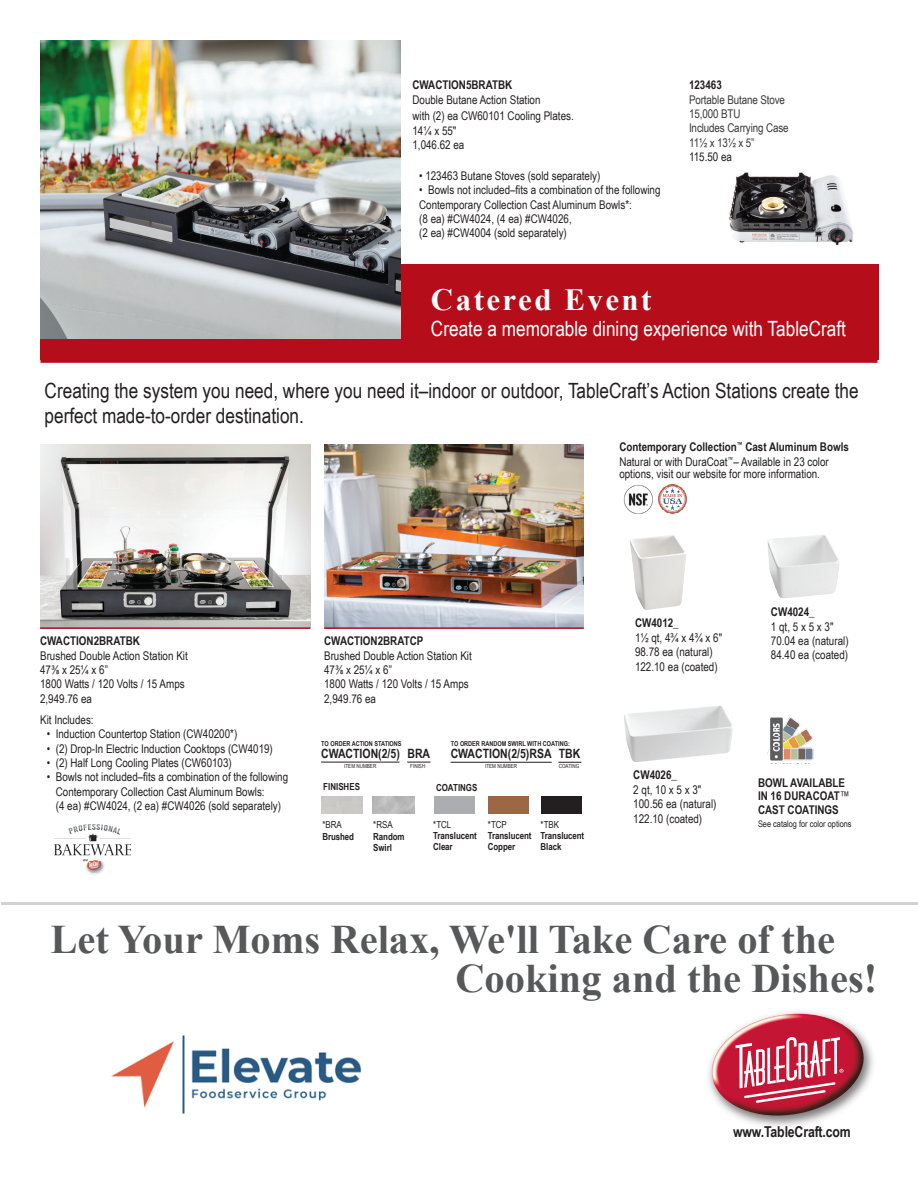
<style>
.page{position:relative;width:918px;height:1188px;background:#fff}
.page>*{position:absolute;margin:0;border:0;box-sizing:border-box;transform-origin:0 0}
.t1{font:700 40.5px/39px "Times New Roman";color:#57585a}
.t2{font:700 30.9px "Times New Roman";letter-spacing:.08em;color:#fff}
.t3{font:21px/25.2px "Arial Narrow";color:#231f20}
.t4{font:21px "Arial Narrow";color:#fff}
.t5{font:700 15px "Arial Narrow";letter-spacing:-.01em;color:#231f20}
.t6{font:700 12.75px "Arial Narrow";color:#231f20}
.t7{font:12px/14.4px "Arial Narrow";color:#231f20}
.t8{font:700 12px/13.5px "Arial Narrow";color:#231f20}
.t9{font:12px/14.4px "Arial Narrow";letter-spacing:-.01em;color:#383839}
.t10{font:700 9.75px/11.2px "Arial Narrow";letter-spacing:-.01em;color:#231f20}
.t11{font:9.75px "Arial Narrow";color:#231f20}
.t12{font:9px "Arial Narrow";color:#231f20}
.t13{font:700 6.75px "Arial Narrow";color:#231f20}
.t14{font:5.55px "Arial Narrow";color:#231f20}
.s1{font-weight:700}
.s2{font-weight:400}
</style>
<div class="page">
<div style="left:40px;top:265px;width:839px;height:95px;background:#b50e1a"></div>
<hr style="left:1px;top:902px;width:917px;height:3px;background:#d1d2d4">
<img style="left:630px;top:535px;width:56px;height:75px">
<img style="left:324px;top:445px;width:260px;height:182px">
<img style="left:40px;top:40px;width:361px;height:298px">
<img style="left:40px;top:444px;width:270px;height:183px">
<img style="left:768px;top:535px;width:71px;height:63px">
<img style="left:623px;top:485px;width:30px;height:29px">
<img style="left:658px;top:485px;width:29px;height:28px">
<img style="left:624px;top:706px;width:109px;height:56px">
<img style="left:729px;top:172px;width:124px;height:74px">
<img style="left:54px;top:824px;width:77px;height:51px">
<hr style="left:40px;top:360px;width:838px;height:3px;background:#b50e1a">
<hr style="left:40px;top:627px;width:270px;height:2px;background:#b50e1a">
<hr style="left:324px;top:627px;width:260px;height:2px;background:#b50e1a">
<img style="left:767px;top:718px;width:47px;height:43px">
<div style="left:434px;top:796px;width:40px;height:18px;background:#acadb1"></div>
<div style="left:489px;top:796px;width:40px;height:18px;background:#9d6745"></div>
<div style="left:541px;top:796px;width:41px;height:18px;background:#231f20"></div>
<hr style="left:321px;top:762px;width:78px;height:1px;background:#231f20">
<svg style="left:407px;top:762px;width:24px;height:1px"></svg>
<hr style="left:451px;top:762px;width:101px;height:1px;background:#231f20">
<svg style="left:558px;top:762px;width:23px;height:1px"></svg>
<img style="left:708px;top:1011px;width:165px;height:116px">
<img style="left:709px;top:1014px;width:157px;height:104px">
<svg style="left:736px;top:1037px;width:107px;height:66px"></svg>
<img style="left:111px;top:1035px;width:251px;height:79px">
<p class="t8" style="left:412px;top:78px;width:101px">CWACTION5BRATBK</p>
<p class="t7" style="left:412px;top:91px;width:163px;line-height:16.5px">Double Butane Action Station<br>with (2) ea CW60101 Cooling Plates.</p>
<p class="t7" style="left:412px;top:123px;width:53px">14¼ x 55"<br>1,046.62 ea</p>
<p class="t7" style="left:419px;top:168px;width:183px">• 123463 Butane Stoves (sold separately)</p>
<p class="t7" style="left:419px;top:182px;width:243px">• Bowls not included–fits a combination of the following Contemporary Collection Cast Aluminum Bowls*:<br>(8 ea) #CW4024, (4 ea) #CW4026,<br>(2 ea) #CW4004 (sold separately)</p>
<p class="t8" style="left:689px;top:78px;width:34px">123463</p>
<p class="t9" style="left:689px;top:92px;width:101px">Portable Butane Stove<br>15,000 BTU<br>Includes Carrying Case<br>11½ x 13½ x 5”</p>
<p class="t7" style="left:689px;top:149px;width:45px">115.50 ea</p>
<h2 class="t2" style="left:431px;top:278px;width:222px">Catered Event</h2>
<h3 class="t4" style="left:431px;top:313px;width:417px">Create a memorable dining experience with TableCraft</h3>
<h3 class="t3" style="left:45px;top:377px;width:816px">Creating the system you need, where you need it–indoor or outdoor, TableCraft’s Action Stations create the perfect made-to-order destination.</h3>
<p class="t7" style="left:619px;top:440px;width:231px"><span class="s1">Contemporary Collection</span><sup>™</sup> <span class="s1">Cast Aluminum Bowls<br></span>Natural or with DuraCoat<sup>™</sup>– Available in 23 color</p>
<p class="t7" style="left:619px;top:466px;width:202px">options, visit our website for more information.</p>
<p class="t8" style="left:40px;top:634px;width:101px">CWACTION2BRATBK</p>
<p class="t7" style="left:40px;top:648px;width:149px">Brushed Double Action Station Kit<br>47⅜ x 25¼ x 6”<br>1800 Watts / 120 Volts / 15 Amps<br>2,949.76 ea</p>
<p class="t7" style="left:40px;top:712px;width:55px">Kit Includes:</p>
<p class="t7" style="left:47px;top:726px;width:192px">• Induction Countertop Station (CW40200*)</p>
<p class="t7" style="left:47px;top:741px;width:228px">• (2) Drop-In Electric Induction Cooktops (CW4019)</p>
<p class="t7" style="left:47px;top:755px;width:187px">• (2) Half Long Cooling Plates (CW60103)</p>
<p class="t7" style="left:56px;top:770px;width:234px;text-indent:-9px">• Bowls not included–fits a combination of the following<br>Contemporary Collection Cast Aluminum Bowls:<br>(4 ea) #CW4024, (2 ea) #CW4026 (sold separately)</p>
<p class="t8" style="left:324px;top:634px;width:101px">CWACTION2BRATCP</p>
<p class="t7" style="left:324px;top:648px;width:149px">Brushed Double Action Station Kit<br>47⅜ x 25¼ x 6”<br>1800 Watts / 120 Volts / 15 Amps<br>2,949.76 ea</p>
<p class="t13" style="left:321px;top:738px;width:82px">TO ORDER ACTION STATIONS</p>
<p class="t6" style="left:321px;top:744px;width:111px">CWACTION(2/5) BRA</p>
<p class="t14" style="left:344px;top:762px;width:34px">ITEM NUMBER</p>
<p class="t14" style="left:410px;top:762px;width:17px">FINISH</p>
<p class="t13" style="left:451px;top:738px;width:121px">TO ORDER RANDOM SWIRL WITH COATING:</p>
<p class="t6" style="left:451px;top:744px;width:131px">CWACTION(2/5)RSA TBK</p>
<p class="t14" style="left:485px;top:762px;width:34px">ITEM NUMBER</p>
<p class="t14" style="left:559px;top:762px;width:22px">COATING</p>
<p class="t10" style="left:323px;top:781px;width:38px">FINISHES</p>
<p class="t11" style="left:322px;top:818px;width:21px">*BRA</p>
<p class="t10" style="left:322px;top:830px;width:33px">Brushed</p>
<p class="t11" style="left:373px;top:818px;width:21px">*RSA</p>
<p class="t10" style="left:373px;top:830px;width:33px">Random<br>Swirl</p>
<p class="t10" style="left:436px;top:781px;width:43px">COATINGS</p>
<p class="t11" style="left:433px;top:817px;width:20px">*TCL</p>
<p class="t10" style="left:433px;top:829px;width:45px">Translucent<br>Clear</p>
<p class="t11" style="left:488px;top:817px;width:20px">*TCP</p>
<p class="t10" style="left:488px;top:829px;width:45px">Translucent<br>Copper</p>
<p class="t11" style="left:541px;top:817px;width:20px">*TBK</p>
<p class="t10" style="left:541px;top:829px;width:45px">Translucent<br>Black</p>
<p class="t8" style="left:635px;top:616px;width:45px">CW4012_</p>
<p class="t7" style="left:635px;top:630px;width:89px">1½ qt, 4¾ x 4¾ x 6"<br>98.78 ea (natural)<br>122.10 ea (coated)</p>
<p class="t8" style="left:771px;top:605px;width:45px">CW4024_</p>
<p class="t7" style="left:771px;top:619px;width:79px">1 qt, 5 x 5 x 3"<br>70.04 ea (natural)<br>84.40 ea (coated)</p>
<p class="t8" style="left:633px;top:768px;width:45px">CW4026_</p>
<p class="t7" style="left:633px;top:782px;width:85px">2 qt, 10 x 5 x 3"<br>100.56 ea (natural)<br>122.10 (coated)</p>
<p class="t8" style="left:758px;top:775px;width:93px">BOWL AVAILABLE<br>IN 16 DURACOAT<span class="s2">™<br></span>CAST COATINGS</p>
<p class="t12" style="left:758px;top:817px;width:95px">See catalog for color options</p>
<h1 class="t1" style="left:455px;top:918px;width:423px;text-indent:-405px">Let Your Moms Relax, We'll Take Care of the<br>Cooking and the Dishes!</h1>
<p class="t5" style="left:733px;top:1121px;width:119px">www.TableCraft.com</p>
</div>
